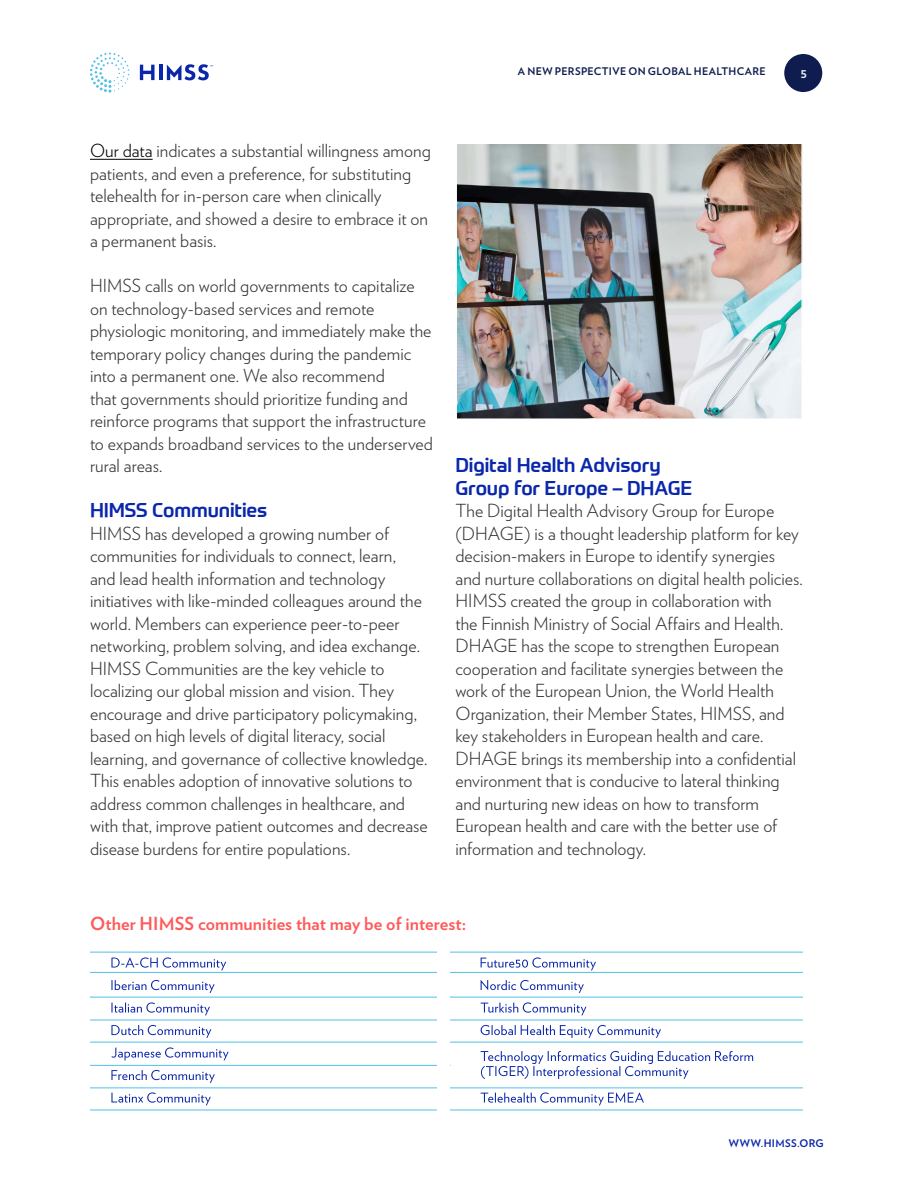
<style>
.page{position:relative;width:918px;height:1188px;background:#fff}
.page>*{position:absolute;margin:0;border:0;box-sizing:border-box;transform-origin:0 0}
.t1{font:500 19.5px/22.5px "Prometo";letter-spacing:-.005em;color:#0a26aa}
.t2{font:300 18px/22.5px "Verlag";color:#333}
.t3{font:700 18px "Verlag";letter-spacing:.005em;color:#ff5a5a}
.t4{font:700 13.5px "Verlag";color:#eceeef}
.t5{font:700 10.5px "Verlag";letter-spacing:.035em;color:#0e1c4f}
.t6{font:700 10.5px "Verlag";letter-spacing:.035em;color:#0a26aa}
.s1{color:#000}
</style>
<div class="page">
<svg style="left:140px;top:65px;width:14px;height:15px"></svg>
<hr style="left:159px;top:65px;width:3px;height:15px;background:#0a26aa">
<svg style="left:90px;top:52px;width:39px;height:41px"></svg>
<svg style="left:167px;top:64px;width:46px;height:16px"></svg>
<div style="left:783px;top:53px;width:40px;height:40px;background:#0e1c4f;border-radius:50%"></div>
<div style="left:783px;top:52px;width:41px;height:42px;border:2px solid #fff;border-radius:50%"></div>
<hr style="left:90px;top:159px;width:63px;height:1px;background:#000">
<hr style="left:90px;top:952px;width:713px;height:1px;background:#50c0e8">
<svg style="left:111px;top:1070px;width:104px;height:13px"></svg>
<svg style="left:111px;top:1047px;width:118px;height:13px"></svg>
<svg style="left:111px;top:1025px;width:100px;height:13px"></svg>
<svg style="left:111px;top:1002px;width:99px;height:13px"></svg>
<svg style="left:111px;top:980px;width:104px;height:13px"></svg>
<svg style="left:111px;top:957px;width:115px;height:13px"></svg>
<svg style="left:481px;top:1025px;width:180px;height:13px"></svg>
<svg style="left:481px;top:1002px;width:105px;height:13px"></svg>
<svg style="left:481px;top:980px;width:103px;height:13px"></svg>
<svg style="left:481px;top:957px;width:115px;height:13px"></svg>
<hr style="left:90px;top:972px;width:713px;height:1px;background:#50c0e8">
<hr style="left:90px;top:997px;width:713px;height:1px;background:#50c0e8">
<hr style="left:90px;top:1020px;width:713px;height:1px;background:#50c0e8">
<hr style="left:90px;top:1042px;width:713px;height:1px;background:#50c0e8">
<hr style="left:90px;top:1087px;width:713px;height:1px;background:#50c0e8">
<hr style="left:90px;top:1065px;width:361px;height:1px;background:#50c0e8">
<hr style="left:90px;top:1110px;width:713px;height:1px;background:#50c0e8">
<svg style="left:481px;top:1051px;width:272px;height:28px"></svg>
<div style="left:437px;top:938px;width:13px;height:224px;background:#fff"></div>
<svg style="left:111px;top:1092px;width:100px;height:13px"></svg>
<svg style="left:481px;top:1092px;width:163px;height:13px"></svg>
<img style="left:458px;top:145px;width:342px;height:272px">
<div style="left:455px;top:142px;width:348px;height:278px;border:2px solid #fff"></div>
<p class="t5" style="left:518px;top:63px;width:249px">A NEW PERSPECTIVE ON GLOBAL HEALTHCARE</p>
<p class="t4" style="left:801px;top:62px;width:8px">5</p>
<p class="t2" style="left:90px;top:139px;width:342px"><span class="s1">Our data</span> indicates a substantial willingness among patients, and even a preference, for substituting telehealth for in-person care when clinically appropriate, and showed a desire to embrace it on a permanent basis.</p>
<p class="t2" style="left:90px;top:274px;width:345px">HIMSS calls on world governments to capitalize on technology-based services and remote physiologic monitoring, and immediately make the temporary policy changes during the pandemic into a permanent one. We also recommend<br>that governments should prioritize funding and reinforce programs that support the infrastructure to expands broadband services to the underserved rural areas.</p>
<p class="t1" style="left:90px;top:499px;width:179px">HIMSS Communities</p>
<p class="t2" style="left:90px;top:521px;width:339px">HIMSS has developed a growing number of communities for individuals to connect, learn,<br>and lead health information and technology initiatives with like-minded colleagues around the world. Members can experience peer-to-peer networking, problem solving, and idea exchange.<br>HIMSS Communities are the key vehicle to localizing our global mission and vision. They encourage and drive participatory policymaking, based on high levels of digital literacy, social learning, and governance of collective knowledge.<br>This enables adoption of innovative solutions to address common challenges in healthcare, and with that, improve patient outcomes and decrease disease burdens for entire populations.</p>
<p class="t1" style="left:455px;top:454px;width:238px">Digital Health Advisory<br>Group for Europe – DHAGE</p>
<p class="t2" style="left:455px;top:499px;width:349px">The Digital Health Advisory Group for Europe (DHAGE) is a thought leadership platform for key decision-makers in Europe to identify synergies and nurture collaborations on digital health policies.<br>HIMSS created the group in collaboration with<br>the Finnish Ministry of Social Affairs and Health.<br>DHAGE has the scope to strengthen European cooperation and facilitate synergies between the work of the European Union, the World Health Organization, their Member States, HIMSS, and key stakeholders in European health and care.<br>DHAGE brings its membership into a confidential environment that is conducive to lateral thinking and nurturing new ideas on how to transform European health and care with the better use of information and technology.</p>
<p class="t3" style="left:90px;top:909px;width:378px">Other HIMSS communities that may be of interest:</p>
<p class="t6" style="left:729px;top:1135px;width:96px">WWW.HIMSS.ORG</p>
</div>
